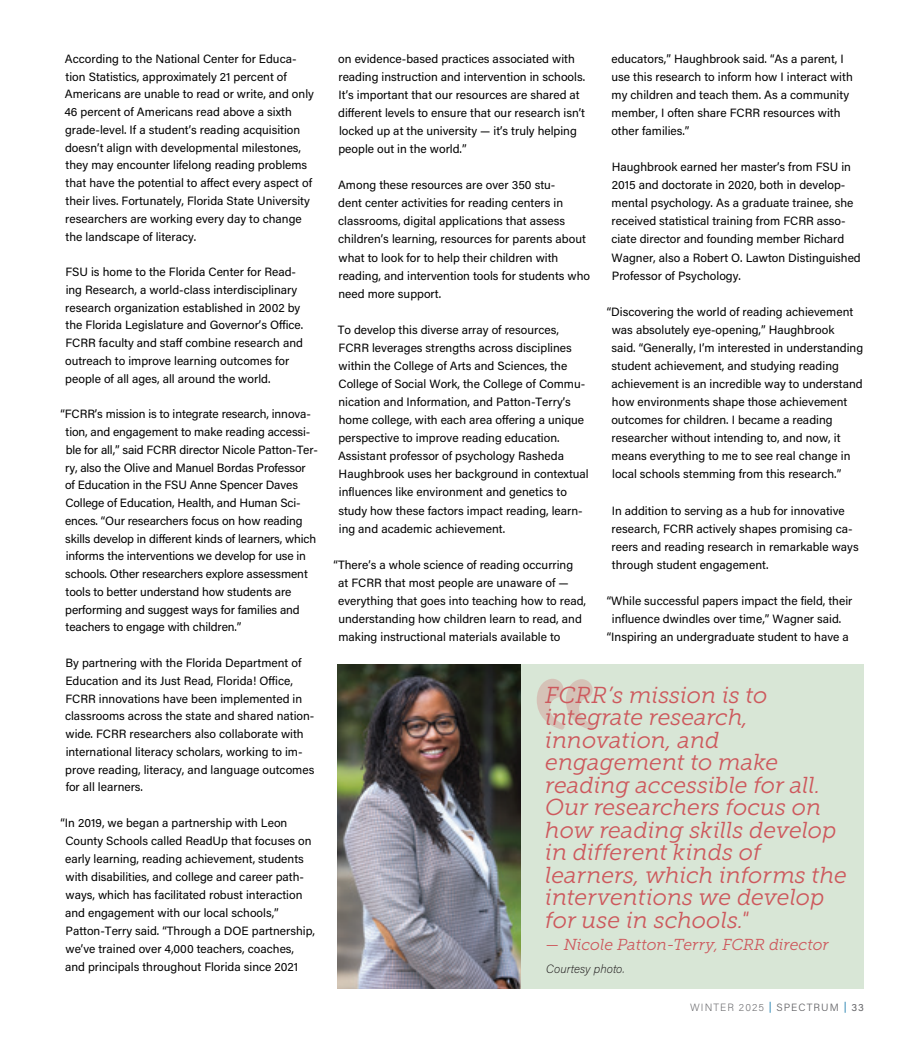
<style>
.page{position:relative;width:918px;height:1053px;background:#fff}
.page>*{position:absolute;margin:0;border:0;box-sizing:border-box;transform-origin:0 0}
.t1{font:italic 23.1px/22.5px "Museo Slab 300";color:#cd585c}
.t2{font:italic 15.9px "Museo Slab 300";color:#cd585c}
.t3{font:12px/18px "Acumin Pro";color:#000}
.t4{font:italic 200 12px "Acumin Pro";color:#231f20}
.t5{font:200 10.5px "Acumin Pro";letter-spacing:.1em;color:#636366}
.s1{font-weight:400;color:#1f7ead}
.s2{font-weight:300}
.s3{font-weight:400}
</style>
<div class="page">
<div style="left:489px;top:664px;width:375px;height:324px;background:#d8e6d6"></div>
<img style="left:338px;top:664px;width:183px;height:324px">
<svg style="left:537px;top:679px;width:57px;height:51px"></svg>
<p class="t3" style="left:64px;top:49px;width:251px">According to the National Center for Educa&shy;tion Statistics, approximately 21 percent of Americans are unable to read or write, and only 46 percent of Americans read above a sixth grade-level. If a student’s reading acquisition doesn’t align with developmental milestones, they may encounter lifelong reading problems that have the potential to affect every aspect of their lives. Fortunately, Florida State University researchers are working every day to change the landscape of literacy.</p>
<p class="t3" style="left:65px;top:263px;width:240px">FSU is home to the Florida Center for Read&shy;ing Research, a world-class interdisciplinary research organization established in 2002 by the Florida Legislature and Governor’s Office.<br>FCRR faculty and staff combine research and outreach to improve learning outcomes for people of all ages, all around the world.</p>
<p class="t3" style="left:65px;top:405px;width:254px;text-indent:-5px">“FCRR’s mission is to integrate research, innova&shy;tion, and engagement to make reading accessi&shy;ble for all,” said FCRR director Nicole Patton-Ter&shy;ry, also the Olive and Manuel Bordas Professor of Education in the FSU Anne Spencer Daves College of Education, Health, and Human Sci&shy;ences. “Our researchers focus on how reading skills develop in different kinds of learners, which informs the interventions we develop for use in schools. Other researchers explore assessment tools to better understand how students are performing and suggest ways for families and teachers to engage with children.”</p>
<p class="t3" style="left:65px;top:653px;width:251px">By partnering with the Florida Department of Education and its Just Read, Florida! Office, FCRR innovations have been implemented in classrooms across the state and shared nation&shy;wide. FCRR researchers also collaborate with international literacy scholars, working to im&shy;prove reading, literacy, and language outcomes for all learners.</p>
<p class="t3" style="left:65px;top:813px;width:251px;text-indent:-5px">“In 2019, we began a partnership with Leon County Schools called ReadUp that focuses on early learning, reading achievement, students with disabilities, and college and career path&shy;ways, which has facilitated robust interaction and engagement with our local schools,” Patton-Terry said. “Through a DOE partnership, we’ve trained over 4,000 teachers, coaches, and principals throughout Florida since 2021</p>
<p class="t3" style="left:338px;top:49px;width:248px">on evidence-based practices associated with reading instruction and intervention in schools.<br>It’s important that our resources are shared at different levels to ensure that our research isn’t locked up at the university — it’s truly helping people out in the world.”</p>
<p class="t3" style="left:338px;top:176px;width:254px">Among these resources are over 350 stu-<br>dent center activities for reading centers in classrooms, digital applications that assess children’s learning, resources for parents about what to look for to help their children with reading, and intervention tools for students who need more support.</p>
<p class="t3" style="left:338px;top:320px;width:253px">To develop this diverse array of resources, FCRR leverages strengths across disciplines within the College of Arts and Sciences, the College of Social Work, the College of Commu&shy;nication and Information, and Patton-Terry’s home college, with each area offering a unique perspective to improve reading education.<br>Assistant professor of psychology Rasheda Haughbrook uses her background in contextual influences like environment and genetics to study how these factors impact reading, learn&shy;ing and academic achievement.</p>
<p class="t3" style="left:338px;top:555px;width:249px;text-indent:-5px">“There’s a whole science of reading occurring at FCRR that most people are unaware of — everything that goes into teaching how to read, understanding how children learn to read, and making instructional materials available to</p>
<p class="t3" style="left:611px;top:49px;width:243px">educators,” Haughbrook said. “As a parent, I use this research to inform how I interact with my children and teach them. As a community member, I often share FCRR resources with other families.”</p>
<p class="t3" style="left:611px;top:158px;width:251px">Haughbrook earned her master’s from FSU in 2015 and doctorate in 2020, both in develop&shy;mental psychology. As a graduate trainee, she received statistical training from FCRR asso&shy;ciate director and founding member Richard Wagner, also a Robert O. Lawton Distinguished Professor of Psychology.</p>
<p class="t3" style="left:611px;top:302px;width:253px;text-indent:-5px">“Discovering the world of reading achievement was absolutely eye-opening,” Haughbrook<br>said. “Generally, I’m interested in understanding student achievement, and studying reading achievement is an incredible way to understand how environments shape those achievement outcomes for children. I became a reading researcher without intending to, and now, it means everything to me to see real change in local schools stemming from this research.”</p>
<p class="t3" style="left:612px;top:501px;width:249px">In addition to serving as a hub for innovative research, FCRR actively shapes promising ca&shy;reers and reading research in remarkable ways through student engagement.</p>
<p class="t3" style="left:607px;top:591px;width:247px;text-align:center">“While successful papers impact the field, their influence dwindles over time,” Wagner said. “Inspiring an undergraduate student to have a</p>
<p class="t1" style="left:545px;top:684px;width:303px">FCRR’s mission is to integrate research, innovation, and engagement to make reading accessible for all.<br>Our researchers focus on how reading skills develop in different kinds of learners, which informs the interventions we develop for use in schools."</p>
<p class="t2" style="left:545px;top:936px;width:285px">— Nicole Patton-Terry, FCRR director</p>
<p class="t4" style="left:546px;top:961px;width:80px">Courtesy photo.</p>
<p class="t5" style="left:690px;top:1001px;width:175px">WINTER 2025 <span class="s1">|</span> <span class="s2">SPECTRUM</span> <span class="s1">|</span> <span class="s3">33</span></p>
</div>
